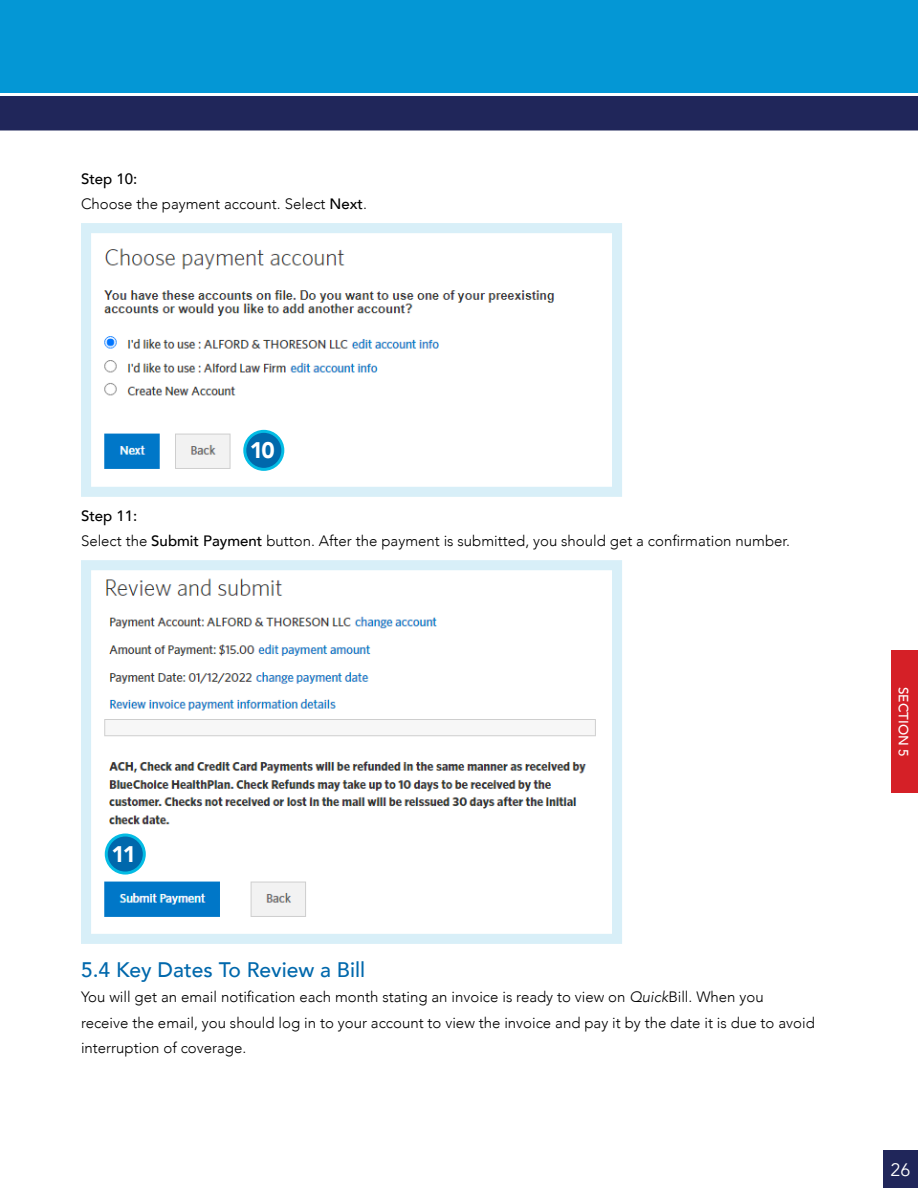
<style>
.page{position:relative;width:918px;height:1188px;background:#fff}
.page>*{position:absolute;margin:0;border:0;box-sizing:border-box;transform-origin:0 0}
.t1{font:900 22.5px "Avenir";color:#fff}
.Subheads{font:500 21px "Avenir";color:#0068ac}
.t2{font:18px "Avenir";color:#fff}
.Body_copy{font:300 15px/25.5px "Avenir";color:#000}
.Body_copy-2{font:500 15px "Avenir";color:#000}
.t3{font:500 13.5px "Avenir";color:#fff}
.s1{font-weight:500}
.s2{font-style:italic}
</style>
<div class="page">
<div style="left:883px;top:1151px;width:35px;height:37px;background:#20265a"></div>
<div style="left:0;top:0;width:918px;height:116px;background:#0497d5"></div>
<svg style="left:0;top:93px;width:918px;height:38px;background:#343a69"></svg>
<div style="left:891px;top:651px;width:27px;height:142px;background:#d52027"></div>
<svg style="left:81px;top:223px;width:541px;height:274px"></svg>
<div style="left:245px;top:431px;width:38px;height:38px;background:#0068ac;border-radius:50%"></div>
<div style="left:243px;top:430px;width:41px;height:41px;border:3px solid #04bce4;border-radius:50%"></div>
<svg style="left:81px;top:560px;width:541px;height:384px"></svg>
<div style="left:106px;top:835px;width:38px;height:38px;background:#0068ac;border-radius:50%"></div>
<div style="left:105px;top:834px;width:41px;height:41px;border:3px solid #04bce4;border-radius:50%"></div>
<p class="Body_copy-2" style="left:81px;top:166px;width:58px">Step 10:</p>
<p class="Body_copy" style="left:81px;top:191px;width:288px">Choose the payment account. Select <span class="s1">Next</span>.</p>
<h1 class="t1" style="left:250px;top:431px;width:26px">10</h1>
<p class="Body_copy-2" style="left:81px;top:503px;width:58px">Step 11:</p>
<p class="Body_copy" style="left:81px;top:528px;width:711px">Select the <span class="s1">Submit Payment</span> button. After the payment is submitted, you should get a confirmation number.</p>
<h1 class="t1" style="left:111px;top:835px;width:26px">11</h1>
<h2 class="Subheads" style="left:81px;top:952px;width:286px">5.4 Key Dates To Review a Bill</h2>
<p class="Body_copy" style="left:81px;top:985px;width:735px">You will get an email notification each month stating an invoice is ready to view on <span class="s2">Quick</span>Bill. When you receive the email, you should log in to your account to view the invoice and pay it by the date it is due to avoid interruption of coverage.</p>
<p class="t3" style="left:915px;top:687px;width:71px;rotate:90deg">SECTION 5</p>
<p class="t2" style="left:891px;top:1159px;width:22px">26</p>
</div>
